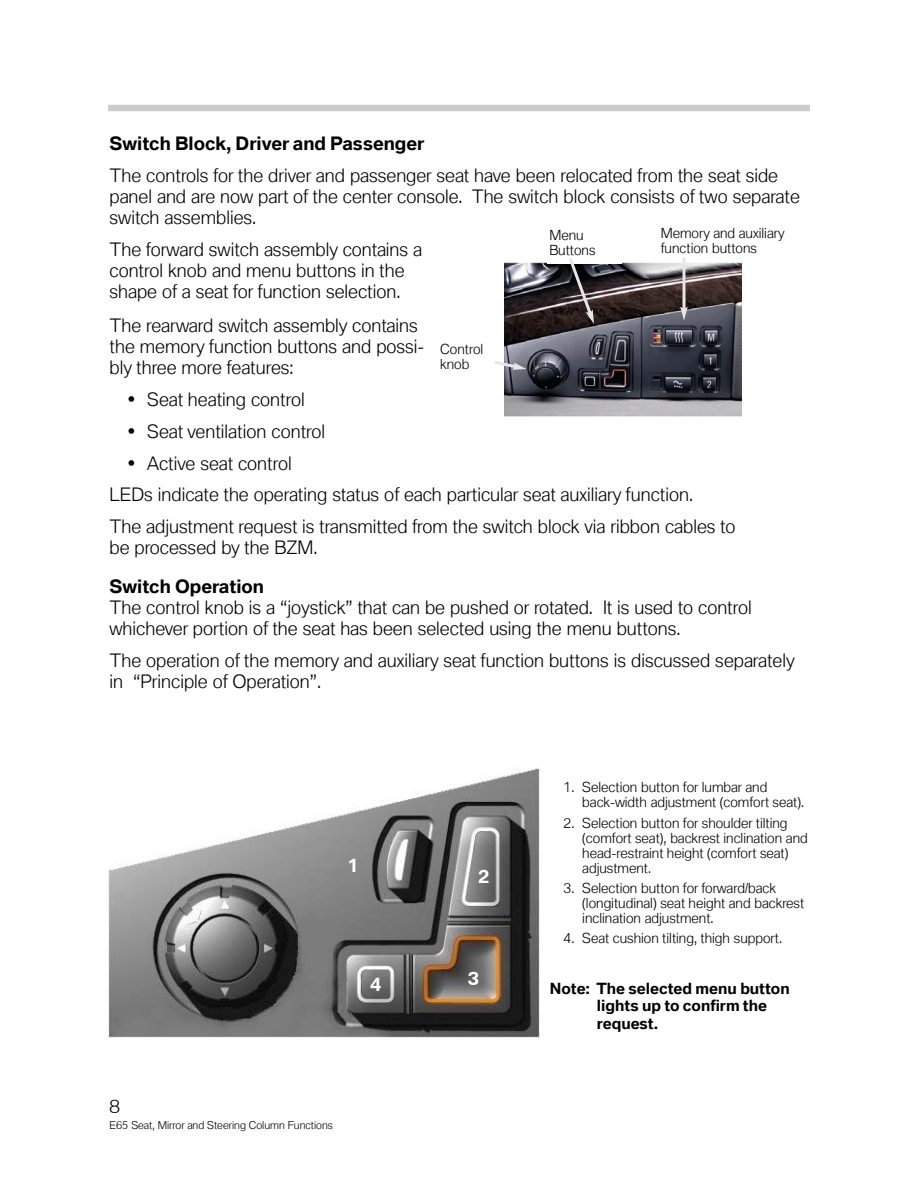
<style>
.page{position:relative;width:918px;height:1188px;background:#fff}
.page>*{position:absolute;margin:0;border:0;box-sizing:border-box;transform-origin:0 0}
.t1{font:300 18px/21px "BMW Type";color:#000}
.t2{font:700 18px "BMW Type";color:#000}
.t3{font:700 18px "BMW Type";color:#fff}
.t4{font:700 15px/17.5px "BMW Type";color:#000}
.t5{font:300 13.5px/15px "BMW Type";color:#000}
.t6{font:300 10.5px "BMW Type";color:#000}
</style>
<div class="page">
<div style="left:108px;top:105px;width:702px;height:6px;background:#ccc"></div>
<img style="left:504px;top:262px;width:237px;height:155px">
<img style="left:108px;top:768px;width:432px;height:270px">
<div style="left:548px;top:228px;width:74px;height:36px;background:#fff"></div>
<svg style="left:495px;top:359px;width:32px;height:11px"></svg>
<svg style="left:567px;top:258px;width:27px;height:66px;background:#544f50"></svg>
<hr style="left:683px;top:258px;width:3px;height:51px;background:#e6e6e6">
<svg style="left:680px;top:307px;width:8px;height:14px"></svg>
<p class="t2" style="left:110px;top:133px;width:316px">Switch Block, Driver and Passenger</p>
<p class="t1" style="left:110px;top:165px;width:692px">The controls for the driver and passenger seat have been relocated from the seat side panel and are now part of the center console. The switch block consists of two separate switch assemblies.</p>
<p class="t1" style="left:110px;top:239px;width:314px">The forward switch assembly contains a control knob and menu buttons in the shape of a seat for function selection.</p>
<p class="t1" style="left:110px;top:315px;width:316px">The rearward switch assembly contains the memory function buttons and possi&shy;bly three more features:</p>
<p class="t1" style="left:128px;top:389px;width:178px">• Seat heating control</p>
<p class="t1" style="left:128px;top:421px;width:199px">• Seat ventilation control</p>
<p class="t1" style="left:110px;top:447px;width:628px;line-height:31.8px;text-indent:18px">• Active seat control<br>LEDs indicate the operating status of each particular seat auxiliary function.<br>The adjustment request is transmitted from the switch block via ribbon cables to</p>
<p class="t1" style="left:110px;top:537px;width:210px">be processed by the BZM.</p>
<p class="t2" style="left:110px;top:576px;width:156px">Switch Operation</p>
<p class="t1" style="left:110px;top:597px;width:644px">The control knob is a “joystick” that can be pushed or rotated. It is used to control whichever portion of the seat has been selected using the menu buttons.</p>
<p class="t1" style="left:110px;top:649px;width:687px">The operation of the memory and auxiliary seat function buttons is discussed separately in “Principle of Operation”.</p>
<p class="t5" style="left:549px;top:228px;width:48px">Menu<br>Buttons</p>
<p class="t5" style="left:661px;top:225px;width:125px">Memory and auxiliary function buttons</p>
<p class="t5" style="left:440px;top:341px;width:45px">Control knob</p>
<p class="t3" style="left:348px;top:855px;width:13px">1</p>
<p class="t3" style="left:370px;top:973px;width:13px">4</p>
<p class="t1" style="left:110px;top:1096px;width:12px">8</p>
<p class="t6" style="left:110px;top:1119px;width:225px">E65 Seat, Mirror and Steering Column Functions</p>
<p class="t3" style="left:478px;top:865px;width:13px">2</p>
<p class="t3" style="left:468px;top:967px;width:13px">3</p>
<p class="t5" style="left:582px;top:780px;width:223px;text-indent:-19px">1. Selection button for lumbar and back-width adjustment (comfort seat).</p>
<p class="t5" style="left:582px;top:815px;width:227px;text-indent:-19px">2. Selection button for shoulder tilting (comfort seat), backrest inclination and head-restraint height (comfort seat) adjustment.</p>
<p class="t5" style="left:582px;top:881px;width:223px;text-indent:-19px">3. Selection button for forward/back (longitudinal) seat height and backrest inclination adjustment.</p>
<p class="t5" style="left:564px;top:931px;width:220px">4. Seat cushion tilting, thigh support.</p>
<p class="t4" style="left:597px;top:980px;width:194px;text-indent:-47px">Note: The selected menu button lights up to confirm the request.</p>
</div>
